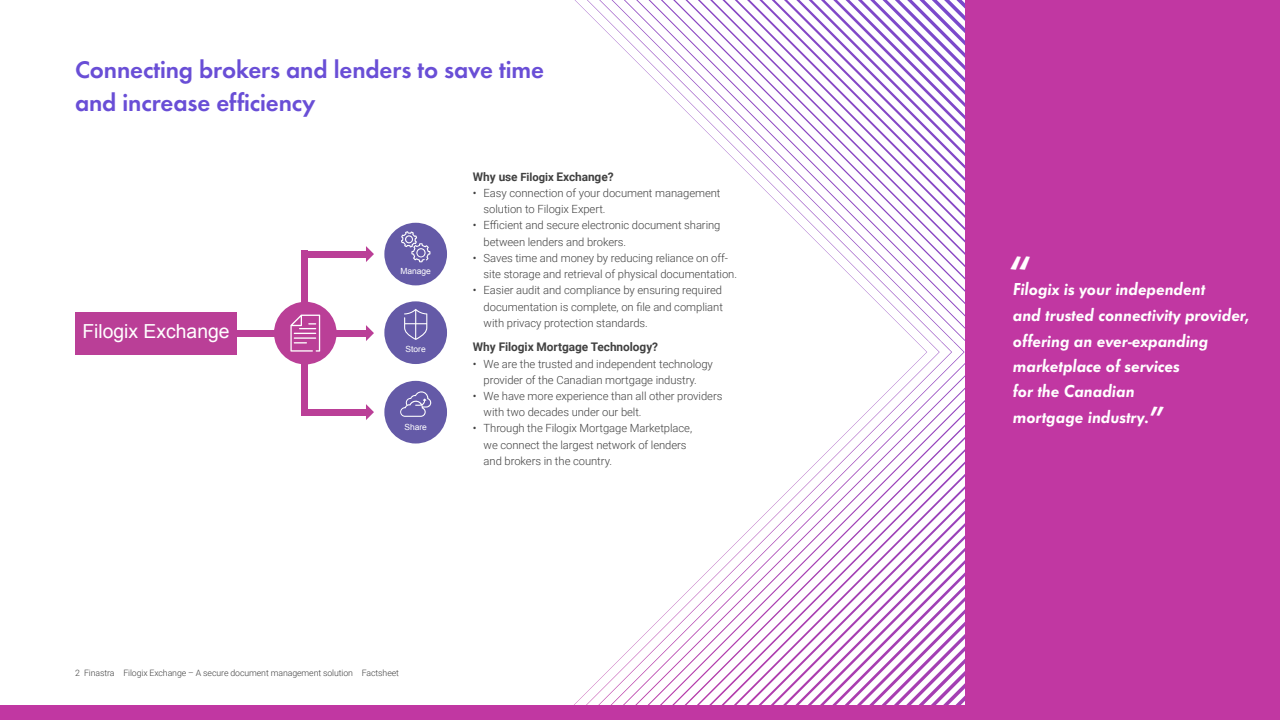
<style>
.page{position:relative;width:1280px;height:720px;background:#fff}
.page>*{position:absolute;margin:0;border:0;box-sizing:border-box;transform-origin:0 0}
.t1{font:600 48px "Futura EF";color:#fff}
.t2{font:600 25px/32.5px "Futura EF";letter-spacing:-.005em;color:#694ed6}
.t3{font:19.38px "Arial";color:#fff}
.t4{font:italic 600 18px/25.5px "Futura EF";letter-spacing:-.005em;color:#fff}
.t5{font:700 11.88px "Roboto";letter-spacing:-.005em;color:#414141}
.t6{font:300 11.25px/16.2px "Roboto";letter-spacing:-.005em;color:#414141}
.t7{font:300 8.75px "Roboto";letter-spacing:-.01em;color:#414141}
.t8{font:8.5px "Arial";color:#fff}
.s1{font-size:11.25px}
.s2{font-weight:400}
.s3{font-style:normal;font-size:33px}
</style>
<div class="page">
<div style="left:0;top:705px;width:1280px;height:15px;background:#c137a2"></div>
<svg style="left:574px;top:0;width:391px;height:705px"></svg>
<hr style="left:927px;top:341px;width:274px;height:1px;background:#fff">
<div style="left:965px;top:0;width:315px;height:720px;background:#c137a2"></div>
<div style="left:335px;top:330px;width:31px;height:7px;background:#ba3f97"></div>
<svg style="left:366px;top:325px;width:8px;height:16px"></svg>
<div style="left:302px;top:251px;width:64px;height:7px;background:#ba3f97"></div>
<svg style="left:366px;top:246px;width:8px;height:16px"></svg>
<div style="left:302px;top:409px;width:64px;height:7px;background:#ba3f97"></div>
<svg style="left:366px;top:404px;width:8px;height:16px"></svg>
<div style="left:237px;top:330px;width:48px;height:7px;background:#ba3f97"></div>
<div style="left:302px;top:357px;width:6px;height:59px;background:#ba3f97"></div>
<div style="left:302px;top:251px;width:6px;height:58px;background:#ba3f97"></div>
<div style="left:75px;top:312px;width:162px;height:42px;background:#ba3f97"></div>
<div style="left:274px;top:302px;width:63px;height:62px;background:#ba3f97;border-radius:50%"></div>
<svg style="left:290px;top:315px;width:30px;height:37px"></svg>
<div style="left:384px;top:381px;width:63px;height:62px;background:#645aa7;border-radius:50%"></div>
<div style="left:384px;top:301px;width:63px;height:63px;background:#645aa7;border-radius:50%"></div>
<div style="left:384px;top:223px;width:63px;height:62px;background:#645aa7;border-radius:50%"></div>
<svg style="left:401px;top:231px;width:29px;height:31px"></svg>
<svg style="left:400px;top:391px;width:31px;height:26px"></svg>
<svg style="left:404px;top:309px;width:23px;height:31px"></svg>
<h2 class="t2" style="left:75px;top:53px;width:471px">Connecting brokers and lenders to save time and increase efficiency</h2>
<h3 class="t3" style="left:82px;top:319px;width:149px">Filogix Exchange</h3>
<p class="t8" style="left:400px;top:266px;width:32px">Manage</p>
<p class="t8" style="left:406px;top:343px;width:22px">Store</p>
<p class="t8" style="left:404px;top:422px;width:24px">Share</p>
<p class="t5" style="left:473px;top:168px;width:142px">Why use <span class="s1">Filogix</span> Exchange?</p>
<p class="t6" style="left:484px;top:184px;width:238px;text-indent:-11px"><span class="s2">•</span> Easy connection of your document management solution to Filogix Expert.</p>
<p class="t6" style="left:484px;top:217px;width:238px;text-indent:-11px"><span class="s2">•</span> Efficient and secure electronic document sharing between lenders and brokers.</p>
<p class="t6" style="left:484px;top:249px;width:255px;text-indent:-11px"><span class="s2">•</span> Saves time and money by reducing reliance on off&shy;site storage and retrieval of physical documentation.</p>
<p class="t6" style="left:484px;top:282px;width:241px;text-align:justify;text-indent:-11px"><span class="s2">•</span> Easier audit and compliance by ensuring required documentation is complete, on file and compliant with privacy protection standards.</p>
<p class="t5" style="left:473px;top:339px;width:187px">Why Filogix Mortgage Technology?</p>
<p class="t6" style="left:473px;top:355px;width:241px;text-align:center"><span class="s2">•</span> We are the trusted and independent technology provider of the Canadian mortgage industry.</p>
<p class="t6" style="left:484px;top:387px;width:240px;text-indent:-11px"><span class="s2">•</span> We have more experience than all other providers with two decades under our belt.</p>
<p class="t6" style="left:484px;top:420px;width:210px;text-indent:-11px"><span class="s2">•</span> Through the Filogix Mortgage Marketplace, we connect the largest network of lenders and brokers in the country.</p>
<p class="t7" style="left:75px;top:667px;width:326px">2 Finastra Filogix Exchange – A secure document management solution Factsheet</p>
<h1 class="t1" style="left:1009px;top:245px;width:25px">“</h1>
<h3 class="t4" style="left:1013px;top:277px;width:239px">Filogix is your independent<br>and trusted connectivity provider, offering an ever-expanding marketplace of services<br>for the Canadian<br>mortgage industry.<span class="s3">”</span></h3>
</div>
